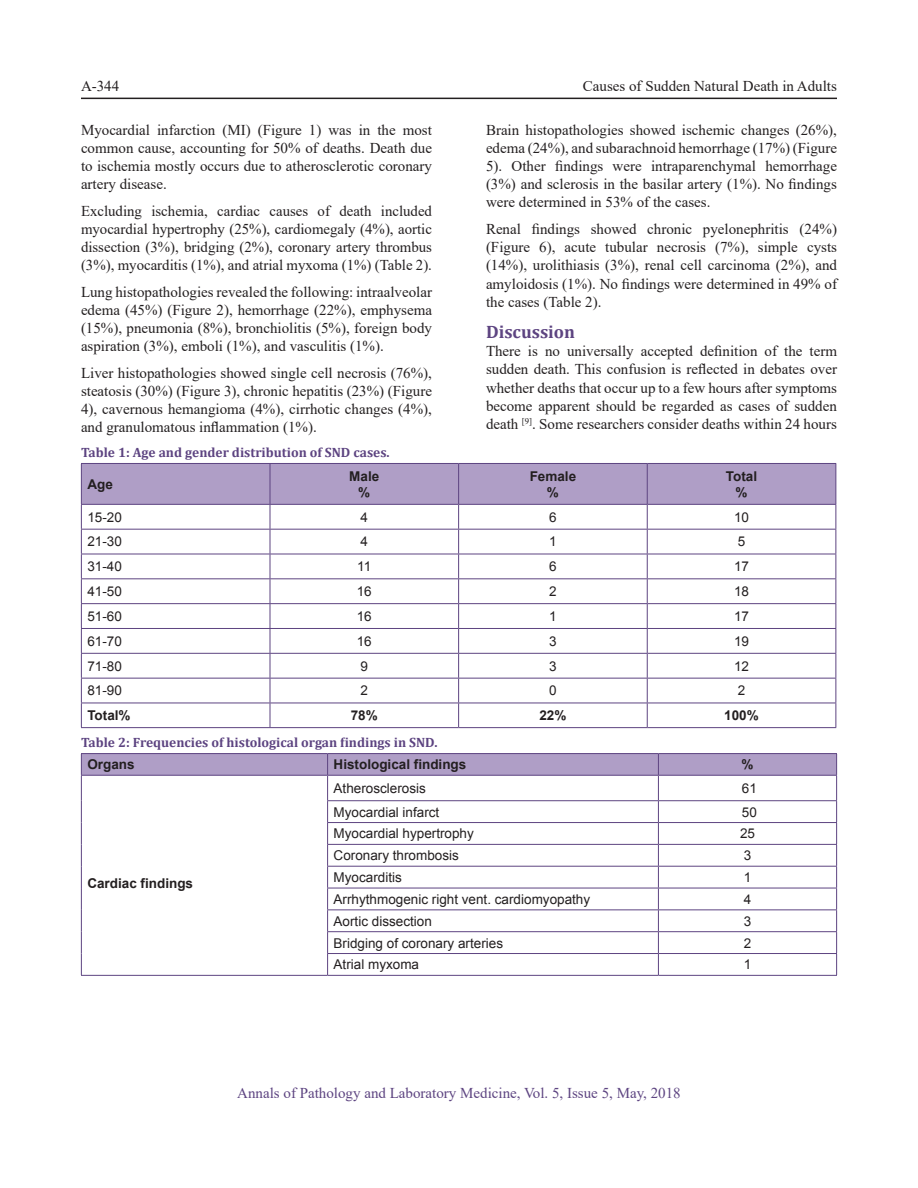
<style>
.page{position:relative;width:918px;height:1188px;background:#fff}
.page>*{position:absolute;margin:0;border:0;box-sizing:border-box;transform-origin:0 0}
.Subhead{font:700 18px "Cambria";color:#5d4481}
.BodyText{font:15px/18px "Times New Roman";color:#231f20;text-align:justify}
.t1{font:15px "Times New Roman";color:#5d4481}
.Foliu{font:15px "Times New Roman";color:#231f20}
.Tabel_Text{font:13.5px "Arial";color:#231f20}
.Tabel_head{font:700 13.5px "Cambria";color:#5d4481}
.Tabel_Text-2{font:700 13.5px "Arial";color:#231f20}
</style>
<div class="page">
<hr style="left:81px;top:98px;width:756px;height:1px;background:#231f20">
<svg style="left:81px;top:463px;width:756px;height:264px"></svg>
<hr style="left:81px;top:727px;width:189px;height:1px;background:#5d4481">
<hr style="left:270px;top:727px;width:189px;height:1px;background:#5d4481">
<hr style="left:459px;top:727px;width:188px;height:1px;background:#5d4481">
<hr style="left:647px;top:727px;width:189px;height:1px;background:#5d4481">
<hr style="left:270px;top:464px;width:1px;height:40px;background:#5d4481">
<hr style="left:458px;top:464px;width:1px;height:40px;background:#5d4481">
<hr style="left:647px;top:464px;width:1px;height:40px;background:#5d4481">
<hr style="left:81px;top:463px;width:189px;height:1px;background:#5d4481">
<hr style="left:81px;top:464px;width:1px;height:40px;background:#5d4481">
<hr style="left:270px;top:463px;width:189px;height:1px;background:#5d4481">
<hr style="left:459px;top:463px;width:188px;height:1px;background:#5d4481">
<hr style="left:647px;top:463px;width:189px;height:1px;background:#5d4481">
<hr style="left:836px;top:464px;width:1px;height:40px;background:#5d4481">
<hr style="left:81px;top:504px;width:189px;height:1px;background:#5d4481">
<hr style="left:270px;top:504px;width:189px;height:1px;background:#5d4481">
<hr style="left:459px;top:504px;width:188px;height:1px;background:#5d4481">
<hr style="left:647px;top:504px;width:189px;height:1px;background:#5d4481">
<hr style="left:328px;top:975px;width:330px;height:1px;background:#5d4481">
<hr style="left:658px;top:975px;width:179px;height:1px;background:#5d4481">
<hr style="left:81px;top:753px;width:247px;height:1px;background:#5d4481">
<hr style="left:328px;top:753px;width:330px;height:1px;background:#5d4481">
<hr style="left:658px;top:753px;width:179px;height:1px;background:#5d4481">
<svg style="left:81px;top:754px;width:756px;height:221px"></svg>
<hr style="left:81px;top:775px;width:247px;height:1px;background:#5d4481">
<hr style="left:328px;top:775px;width:330px;height:1px;background:#5d4481">
<hr style="left:658px;top:775px;width:179px;height:1px;background:#5d4481">
<hr style="left:81px;top:975px;width:247px;height:1px;background:#5d4481">
<p class="Foliu" style="left:81px;top:76px;width:40px">A-344</p>
<p class="Foliu" style="left:583px;top:76px;width:256px">Causes of Sudden Natural Death in Adults</p>
<p class="BodyText" style="left:81px;top:120px;width:353px">Myocardial infarction (MI) (Figure 1) was in the most common cause, accounting for 50% of deaths. Death due to ischemia mostly occurs due to atherosclerotic coronary artery disease.</p>
<p class="BodyText" style="left:81px;top:201px;width:353px">Excluding ischemia, cardiac causes of death included myocardial hypertrophy (25%), cardiomegaly (4%), aortic dissection (3%), bridging (2%), coronary artery thrombus (3%), myocarditis (1%), and atrial myxoma (1%) (Table 2).</p>
<p class="BodyText" style="left:81px;top:282px;width:353px">Lung histopathologies revealed the following: intraalveolar edema (45%) (Figure 2), hemorrhage (22%), emphysema (15%), pneumonia (8%), bronchiolitis (5%), foreign body aspiration (3%), emboli (1%), and vasculitis (1%).</p>
<p class="BodyText" style="left:81px;top:363px;width:353px">Liver histopathologies showed single cell necrosis (76%), steatosis (30%) (Figure 3), chronic hepatitis (23%) (Figure 4), cavernous hemangioma (4%), cirrhotic changes (4%), and granulomatous inflammation (1%).</p>
<p class="Tabel_head" style="left:81px;top:443px;width:310px">Table 1: Age and gender distribution of SND cases.</p>
<p class="Tabel_Text-2" style="left:87px;top:477px;width:27px">Age</p>
<p class="Tabel_Text-2" style="left:349px;top:468px;width:32px">Male</p>
<p class="Tabel_Text-2" style="left:358px;top:485px;width:14px">%</p>
<p class="BodyText" style="left:486px;top:120px;width:353px">Brain histopathologies showed ischemic changes (26%), edema (24%), and subarachnoid hemorrhage (17%) (Figure 5). Other findings were intraparenchymal hemorrhage (3%) and sclerosis in the basilar artery (1%). No findings were determined in 53% of the cases.</p>
<p class="BodyText" style="left:486px;top:219px;width:353px">Renal findings showed chronic pyelonephritis (24%) (Figure 6), acute tubular necrosis (7%), simple cysts (14%), urolithiasis (3%), renal cell carcinoma (2%), and amyloidosis (1%). No findings were determined in 49% of the cases (Table 2).</p>
<p class="Subhead" style="left:486px;top:319px;width:91px">Discussion</p>
<p class="BodyText" style="left:486px;top:341px;width:353px">There is no universally accepted definition of the term sudden death. This confusion is reflected in debates over whether deaths that occur up to a few hours after symptoms become apparent should be regarded as cases of sudden death <sup>[9]</sup>. Some researchers consider deaths within 24 hours</p>
<p class="Tabel_Text-2" style="left:530px;top:468px;width:48px">Female</p>
<p class="Tabel_Text-2" style="left:547px;top:485px;width:14px">%</p>
<p class="Tabel_Text-2" style="left:726px;top:468px;width:33px">Total</p>
<p class="Tabel_Text-2" style="left:736px;top:485px;width:14px">%</p>
<p class="Tabel_Text" style="left:87px;top:508px;width:36px">15-20</p>
<p class="Tabel_Text" style="left:361px;top:508px;width:9px">4</p>
<p class="Tabel_Text" style="left:549px;top:508px;width:9px">6</p>
<p class="Tabel_Text" style="left:734px;top:508px;width:17px">10</p>
<p class="Tabel_Text" style="left:87px;top:533px;width:36px">21-30</p>
<p class="Tabel_Text" style="left:361px;top:533px;width:9px">4</p>
<p class="Tabel_Text" style="left:549px;top:533px;width:9px">1</p>
<p class="Tabel_Text" style="left:738px;top:533px;width:9px">5</p>
<p class="Tabel_Text" style="left:87px;top:558px;width:36px">31-40</p>
<p class="Tabel_Text" style="left:357px;top:558px;width:16px">11</p>
<p class="Tabel_Text" style="left:549px;top:558px;width:9px">6</p>
<p class="Tabel_Text" style="left:734px;top:558px;width:17px">17</p>
<p class="Tabel_Text" style="left:87px;top:583px;width:36px">41-50</p>
<p class="Tabel_Text" style="left:357px;top:583px;width:17px">16</p>
<p class="Tabel_Text" style="left:549px;top:583px;width:9px">2</p>
<p class="Tabel_Text" style="left:734px;top:583px;width:17px">18</p>
<p class="Tabel_Text" style="left:87px;top:607px;width:36px">51-60</p>
<p class="Tabel_Text" style="left:357px;top:607px;width:17px">16</p>
<p class="Tabel_Text" style="left:549px;top:607px;width:9px">1</p>
<p class="Tabel_Text" style="left:734px;top:607px;width:17px">17</p>
<p class="Tabel_Text" style="left:87px;top:632px;width:36px">61-70</p>
<p class="Tabel_Text" style="left:357px;top:632px;width:17px">16</p>
<p class="Tabel_Text" style="left:549px;top:632px;width:9px">3</p>
<p class="Tabel_Text" style="left:734px;top:632px;width:17px">19</p>
<p class="Tabel_Text" style="left:87px;top:657px;width:36px">71-80</p>
<p class="Tabel_Text" style="left:361px;top:657px;width:9px">9</p>
<p class="Tabel_Text" style="left:549px;top:657px;width:9px">3</p>
<p class="Tabel_Text" style="left:734px;top:657px;width:17px">12</p>
<p class="Tabel_Text" style="left:87px;top:682px;width:36px">81-90</p>
<p class="Tabel_Text" style="left:361px;top:682px;width:9px">2</p>
<p class="Tabel_Text" style="left:549px;top:682px;width:9px">0</p>
<p class="Tabel_Text" style="left:738px;top:682px;width:9px">2</p>
<p class="Tabel_Text-2" style="left:87px;top:708px;width:45px">Total%</p>
<p class="Tabel_Text-2" style="left:351px;top:708px;width:29px">78%</p>
<p class="Tabel_Text-2" style="left:539px;top:708px;width:29px">22%</p>
<p class="Tabel_Text-2" style="left:724px;top:708px;width:36px">100%</p>
<p class="Tabel_head" style="left:81px;top:733px;width:358px">Table 2: Frequencies of histological organ findings in SND.</p>
<p class="Tabel_Text-2" style="left:87px;top:757px;width:49px">Organs</p>
<p class="Tabel_Text-2" style="left:334px;top:757px;width:134px">Histological findings</p>
<p class="Tabel_Text-2" style="left:742px;top:757px;width:14px">%</p>
<p class="Tabel_Text-2" style="left:87px;top:876px;width:107px">Cardiac findings</p>
<p class="Tabel_Text" style="left:334px;top:779px;width:94px">Atherosclerosis</p>
<p class="Tabel_Text" style="left:742px;top:779px;width:17px">61</p>
<p class="Tabel_Text" style="left:334px;top:803px;width:107px">Myocardial infarct</p>
<p class="Tabel_Text" style="left:742px;top:803px;width:17px">50</p>
<p class="Tabel_Text" style="left:334px;top:825px;width:142px">Myocardial hypertrophy</p>
<p class="Tabel_Text" style="left:740px;top:825px;width:17px">25</p>
<p class="Tabel_Text" style="left:334px;top:847px;width:127px">Coronary thrombosis</p>
<p class="Tabel_Text" style="left:744px;top:847px;width:9px">3</p>
<p class="Tabel_Text" style="left:334px;top:868px;width:70px">Myocarditis</p>
<p class="Tabel_Text" style="left:744px;top:868px;width:9px">1</p>
<p class="Tabel_Text" style="left:334px;top:890px;width:258px">Arrhythmogenic right vent. cardiomyopathy</p>
<p class="Tabel_Text" style="left:744px;top:890px;width:9px">4</p>
<p class="Tabel_Text" style="left:334px;top:912px;width:100px">Aortic dissection</p>
<p class="Tabel_Text" style="left:744px;top:912px;width:9px">3</p>
<p class="Tabel_Text" style="left:334px;top:934px;width:171px">Bridging of coronary arteries</p>
<p class="Tabel_Text" style="left:744px;top:934px;width:9px">2</p>
<p class="Tabel_Text" style="left:334px;top:956px;width:87px">Atrial myxoma</p>
<p class="Tabel_Text" style="left:744px;top:956px;width:9px">1</p>
<p class="t1" style="left:237px;top:1082px;width:445px">Annals of Pathology and Laboratory Medicine, Vol. 5, Issue 5, May, 2018</p>
</div>
